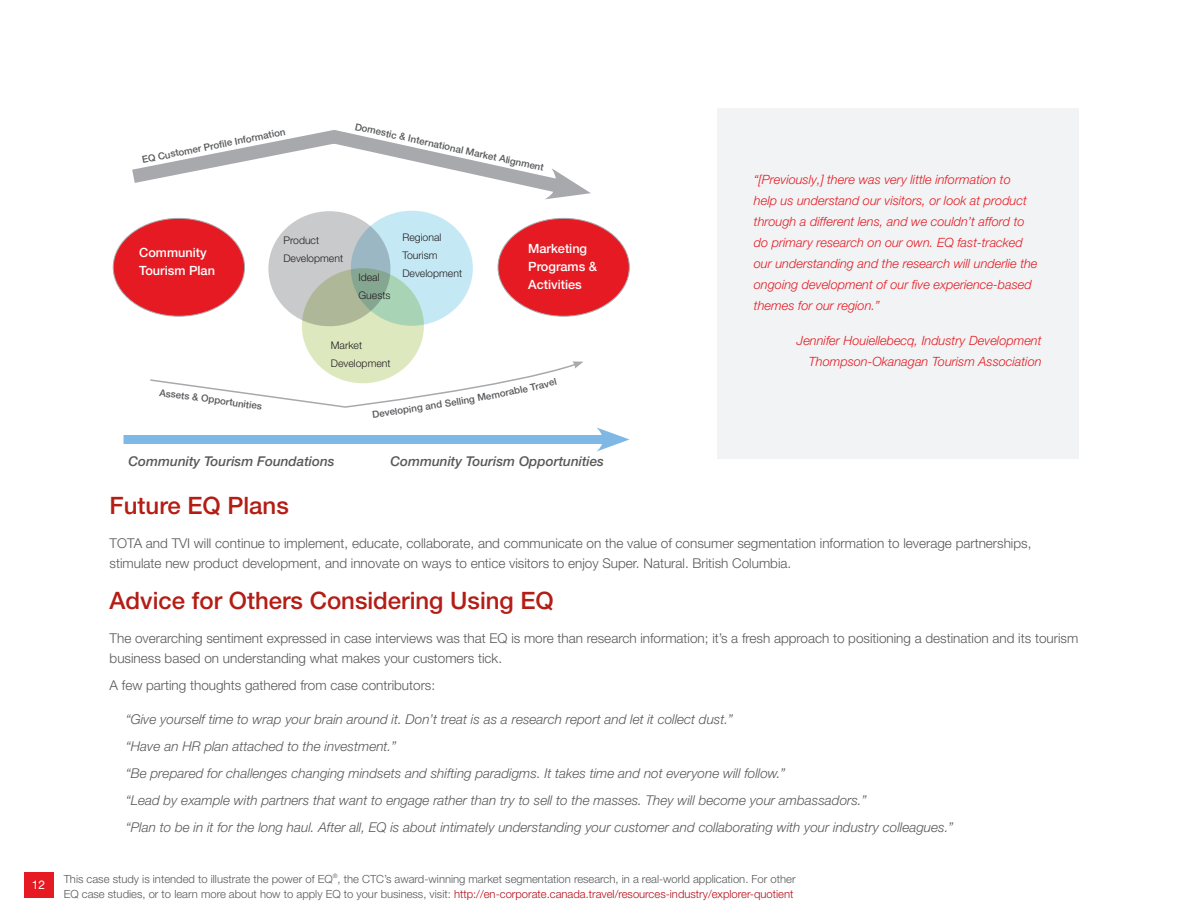
<style>
.page{position:relative;width:1188px;height:918px;background:#fff}
.page>*{position:absolute;margin:0;border:0;box-sizing:border-box;transform-origin:0 0}
.t1{font:500 24px "Helvetica Neue LT Pro";color:#b41d15}
.t2{font:300 13.5px/20.2px "Helvetica Neue LT Pro";color:#57585a}
.t3{font:italic 300 13.5px/27px "Helvetica Neue LT Pro";color:#57585a}
.t4{font:italic 500 13.5px "Helvetica Neue LT Pro";color:#57585a}
.t5{font:italic 300 12.75px/21px "Helvetica Neue LT Pro";color:#e51a23}
.t6{font:500 12.75px/18px "Helvetica Neue LT Pro";color:#fff}
.t7{font:12px "Helvetica Neue LT Pro";color:#fff}
.t8{font:300 11.25px/15px "Helvetica Neue LT Pro";color:#57585a}
.t9{font:300 10.5px/18px "Helvetica Neue LT Pro";color:#231f20}
.t10{font:500 9.75px "Helvetica Neue LT Pro";color:#57585a}
.s1{color:#b50e1a}
</style>
<div class="page">
<div style="left:24px;top:872px;width:29px;height:26px;background:#e51a23"></div>
<div style="left:717px;top:108px;width:361px;height:351px;background:#f2f3f4"></div>
<div style="left:113px;top:218px;width:132px;height:98px;background:#e51a23;border-radius:50%"></div>
<div style="left:498px;top:218px;width:131px;height:98px;background:#e51a23;border-radius:50%"></div>
<div style="left:268px;top:211px;width:122px;height:115px;background:#c9cacc;border-radius:50%"></div>
<svg style="left:351px;top:211px;width:122px;height:115px;background:#bee0ec"></svg>
<svg style="left:302px;top:268px;width:122px;height:115px;background:#bed0ad"></svg>
<svg style="left:132px;top:130px;width:459px;height:70px"></svg>
<div style="left:124px;top:435px;width:486px;height:9px;background:#7fb8e4"></div>
<svg style="left:597px;top:427px;width:33px;height:25px"></svg>
<svg style="left:150px;top:361px;width:433px;height:47px"></svg>
<p class="t10" style="left:141px;top:154px;width:147px;rotate:-11deg">EQ Customer Prof le Information</p>
<p class="t10" style="left:356px;top:121px;width:195px;rotate:12deg">Domestic &amp; International Market Alignment</p>
<p class="t9" style="left:283px;top:231px;width:61px">Product<br>Development</p>
<p class="t9" style="left:402px;top:228px;width:61px">Regional<br>Tourism<br>Development</p>
<p class="t6" style="left:139px;top:243px;width:77px">Community<br>Tourism Plan</p>
<p class="t6" style="left:528px;top:239px;width:70px">Marketing<br>Programs &amp;<br>Activities</p>
<p class="t9" style="left:359px;top:268px;width:34px">Ideal<br>Guests</p>
<p class="t10" style="left:160px;top:386px;width:105px;rotate:8deg">Assets &amp; Opportunities</p>
<p class="t9" style="left:331px;top:337px;width:61px">Market<br>Development</p>
<p class="t10" style="left:371px;top:409px;width:39px;rotate:-8deg">Develop</p>
<p class="t10" style="left:408px;top:403px;width:50px;rotate:-9deg">ing and Se</p>
<p class="t10" style="left:455px;top:396px;width:31px;rotate:-10deg">lling M</p>
<p class="t10" style="left:485px;top:391px;width:30px;rotate:-11deg">emora</p>
<p class="t4" style="left:129px;top:454px;width:208px">Community Tourism Foundations</p>
<p class="t4" style="left:390px;top:453px;width:215px">Community Tourism Opportunities</p>
<p class="t5" style="left:754px;top:169px;width:285px">“[Previously,] there was very little information to<br>help us understand our visitors, or look at product through a different lens, and we couldn’t afford to do primary research on our own. EQ fast-tracked our understanding and the research will underlie the ongoing development of our five experience-based themes for our region.”</p>
<p class="t5" style="left:797px;top:330px;width:246px;text-align:right">Jennifer Houiellebecq, Industry Development<br>Thompson-Okanagan Tourism Association</p>
<h1 class="t1" style="left:110px;top:491px;width:181px">Future EQ Plans</h1>
<p class="t2" style="left:110px;top:533px;width:923px">TOTA and TVI will continue to implement, educate, collaborate, and communicate on the value of consumer segmentation information to leverage partnerships, stimulate new product development, and innovate on ways to entice visitors to enjoy Super. Natural. British Columbia.</p>
<h1 class="t1" style="left:110px;top:586px;width:446px">Advice for Others Considering Using EQ</h1>
<p class="t2" style="left:110px;top:627px;width:970px">The overarching sentiment expressed in case interviews was that EQ is more than research information; it’s a fresh approach to positioning a destination and its tourism business based on understanding what makes your customers tick.</p>
<p class="t2" style="left:110px;top:675px;width:327px">A few parting thoughts gathered from case contributors:</p>
<p class="t3" style="left:126px;top:705px;width:829px">“Give yourself time to wrap your brain around it. Don’t treat is as a research report and let it collect dust.”<br>“Have an HR plan attached to the investment.”<br>“Be prepared for challenges changing mindsets and shifting paradigms. It takes time and not everyone will follow.”<br>“Lead by example with partners that want to engage rather than try to sell to the masses. They will become your ambassadors.”<br>“Plan to be in it for the long haul. After all, EQ is about intimately understanding your customer and collaborating with your industry colleagues.”</p>
<p class="t7" style="left:32px;top:878px;width:15px">12</p>
<p class="t8" style="left:64px;top:871px;width:733px">This case study is intended to illustrate the power of EQ<sup>®</sup>, the CTC’s award-winning market segmentation research, in a real-world application. For other<br>EQ case studies, or to learn more about how to apply EQ to your business, visit: <span class="s1">http://en-corporate.canada.travel/resources-industry/explorer-quotient</span></p>
</div>
